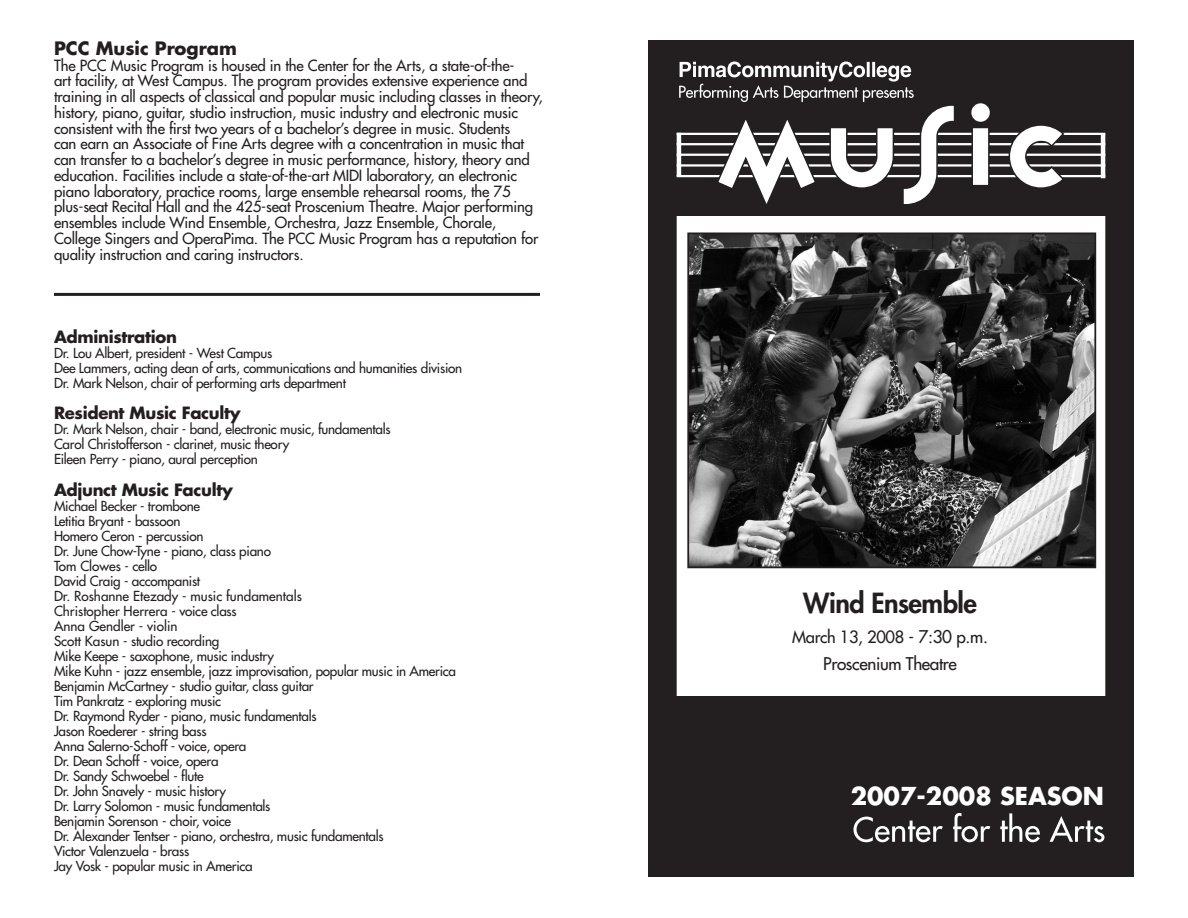
<style>
.page{position:relative;width:1188px;height:918px;background:#fff}
.page>*{position:absolute;margin:0;border:0;box-sizing:border-box;transform-origin:0 0}
.t1{font:800 27px "Futura";letter-spacing:-.02em;color:#231f20}
.t2{font:700 24px "Futura";color:#fff}
.t3{font:700 18px "Futura";color:#231f20}
.t4{font:17.1px "Futura";letter-spacing:-.02em;color:#231f20}
.t5{font:700 16.5px "Futura";letter-spacing:-.02em;color:#231f20}
.t6{font:16.5px "Futura";letter-spacing:-.02em;color:#231f20}
.t7{font:15px/15.8px "Futura";letter-spacing:-.01em;color:#231f20}
.t8{font:13.5px/15px "Futura";letter-spacing:-.02em;color:#231f20}
.s1{font-size:17.1px}
</style>
<div class="page">
<hr style="left:54px;top:293px;width:486px;height:3px;background:#231f20">
<div style="left:648px;top:40px;width:486px;height:838px;background:#231f20"></div>
<div style="left:677px;top:216px;width:428px;height:480px;background:#fff"></div>
<hr style="left:677px;top:133px;width:428px;height:2px;background:#fff">
<hr style="left:677px;top:143px;width:428px;height:2px;background:#fff">
<hr style="left:677px;top:154px;width:428px;height:2px;background:#fff">
<hr style="left:677px;top:164px;width:428px;height:3px;background:#fff">
<hr style="left:677px;top:175px;width:428px;height:2px;background:#fff">
<hr style="left:1101px;top:134px;width:4px;height:44px;background:#fff">
<hr style="left:677px;top:133px;width:4px;height:44px;background:#fff">
<svg style="left:679px;top:61px;width:386px;height:143px"></svg>
<img style="left:690px;top:235px;width:403px;height:330px">
<div style="left:687px;top:232px;width:409px;height:336px;border:2px solid #231f20"></div>
<svg style="left:854px;top:813px;width:250px;height:29px"></svg>
<h3 class="t3" style="left:54px;top:36px;width:184px">PCC Music Program</h3>
<p class="t7" style="left:54px;top:57px;width:490px">The PCC Music Program is housed in the Center for the Arts, a state-of-the-<br>art facility, at West Campus. The program provides extensive experience and training in all aspects of classical and popular music including classes in theory, history, piano, guitar, studio instruction, music industry and electronic music consistent with the first two years of a bachelor’s degree in music. Students<br>can earn an Associate of Fine Arts degree with a concentration in music that can transfer to a bachelor’s degree in music performance, history, theory and education. Facilities include a state-of-the-art MIDI laboratory, an electronic piano laboratory, practice rooms, large ensemble rehearsal rooms, the 75 plus-seat Recital Hall and the 425-seat Proscenium Theatre. Major performing ensembles include Wind Ensemble, Orchestra, Jazz Ensemble, Chorale, College Singers and OperaPima. The PCC Music Program has a reputation for quality instruction and caring instructors.</p>
<p class="t5" style="left:54px;top:326px;width:124px">Administration</p>
<p class="t8" style="left:54px;top:345px;width:410px">Dr. Lou Albert, president - West Campus<br>Dee Lammers, acting dean of arts, communications and humanities division<br>Dr. Mark Nelson, chair of performing arts department</p>
<p class="t5" style="left:54px;top:402px;width:188px">Resident Music Faculty</p>
<p class="t8" style="left:54px;top:422px;width:338px">Dr. Mark Nelson, chair - band, electronic music, fundamentals<br>Carol Christofferson - clarinet, music theory<br>Eileen Perry - piano, aural perception</p>
<p class="t5" style="left:54px;top:479px;width:180px">Adjunct Music Faculty</p>
<p class="t8" style="left:54px;top:498px;width:404px">Michael Becker - trombone<br>Letitia Bryant - bassoon<br>Homero Ceron - percussion<br>Dr. June Chow-Tyne - piano, class piano<br>Tom Clowes - cello<br>David Craig - accompanist<br>Dr. Roshanne Etezady - music fundamentals<br>Christopher Herrera - voice class<br>Anna Gendler - violin<br>Scott Kasun - studio recording<br>Mike Keepe - saxophone, music industry<br>Mike Kuhn - jazz ensemble, jazz improvisation, popular music in America Benjamin McCartney - studio guitar, class guitar<br>Tim Pankratz - exploring music<br>Dr. Raymond Ryder - piano, music fundamentals<br>Jason Roederer - string bass<br>Anna Salerno-Schoff - voice, opera<br>Dr. Dean Schoff - voice, opera<br>Dr. Sandy Schwoebel - flute<br>Dr. John Snavely - music history<br>Dr. Larry Solomon - music fundamentals<br>Benjamin Sorenson - choir, voice<br>Dr. Alexander Tentser - piano, orchestra, music fundamentals<br>Victor Valenzuela - brass<br>Jay Vosk - popular music in America</p>
<h1 class="t1" style="left:803px;top:586px;width:175px">Wind Ensemble</h1>
<p class="t6" style="left:792px;top:627px;width:197px">March 13, 2008 <span class="s1">- 7:30 p.m.</span></p>
<p class="t4" style="left:823px;top:653px;width:135px">Proscenium Theatre</p>
<h2 class="t2" style="left:851px;top:780px;width:255px">2007-2008 SEASON</h2>
</div>
